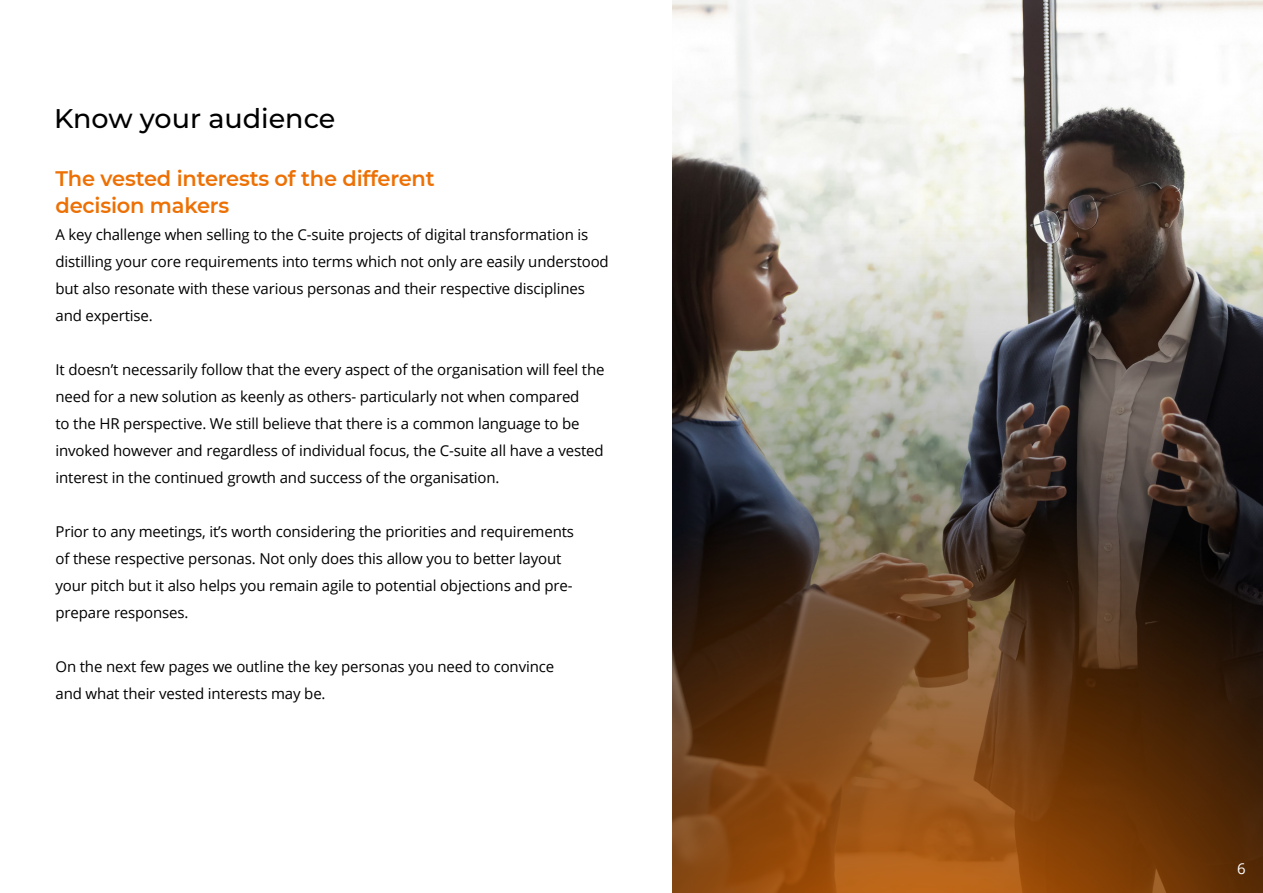
<style>
.page{position:relative;width:1263px;height:893px;background:#fff}
.page>*{position:absolute;margin:0;border:0;box-sizing:border-box;transform-origin:0 0}
.t1{font:500 27px "Montserrat";color:#000}
.t2{font:600 21px/27px "Montserrat";letter-spacing:-.01em;color:#ed7004}
.t3{font:15px/27px "Open Sans";letter-spacing:-.01em;color:#000}
.t4{font:15px "Open Sans";color:#fff}
</style>
<div class="page">
<img style="left:673px;top:0;width:590px;height:128px">
<img style="left:673px;top:128px;width:590px;height:351px">
<svg style="left:673px;top:479px;width:590px;height:414px"></svg>
<h1 class="t1" style="left:54px;top:100px;width:283px">Know your audience</h1>
<h2 class="t2" style="left:55px;top:164px;width:381px">The vested interests of the different decision makers</h2>
<p class="t3" style="left:55px;top:221px;width:555px">A key challenge when selling to the C-suite projects of digital transformation is distilling your core requirements into terms which not only are easily understood but also resonate with these various personas and their respective disciplines and expertise.</p>
<p class="t3" style="left:55px;top:356px;width:550px">It doesn’t necessarily follow that the every aspect of the organisation will feel the need for a new solution as keenly as others- particularly not when compared<br>to the HR perspective. We still believe that there is a common language to be invoked however and regardless of individual focus, the C-suite all have a vested interest in the continued growth and success of the organisation.</p>
<p class="t3" style="left:55px;top:518px;width:520px">Prior to any meetings, it’s worth considering the priorities and requirements of these respective personas. Not only does this allow you to better layout your pitch but it also helps you remain agile to potential objections and pre&shy;prepare responses.</p>
<p class="t3" style="left:55px;top:653px;width:500px">On the next few pages we outline the key personas you need to convince and what their vested interests may be.</p>
<p class="t4" style="left:1237px;top:858px;width:10px">6</p>
</div>
